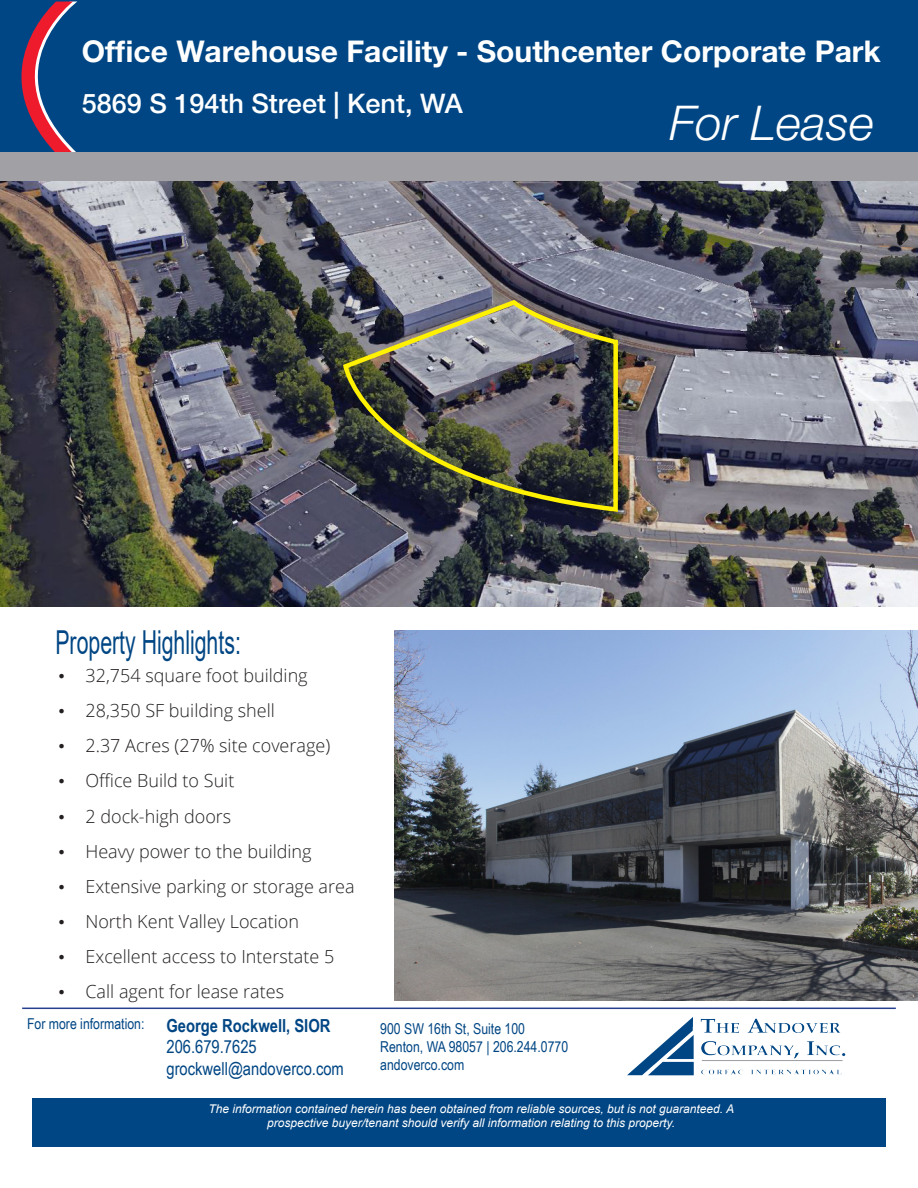
<style>
.page{position:relative;width:918px;height:1188px;background:#fff}
.page>*{position:absolute;margin:0;border:0;box-sizing:border-box;transform-origin:0 0}
.t1{font:italic 300 48px "Helvetica Neue LT Pro";color:#fff}
.t2{font:33px "Arial";color:#004684;scale:.64 1}
.t3{font:700 30px "Helvetica Neue LT Pro";color:#fff}
.t4{font:500 27px "Helvetica Neue LT Pro";color:#fff}
.t5{font:300 18px "Open Sans";color:#231f20}
.t6{font:18px "Arial Narrow";color:#004684}
.t7{font:700 18px "Arial Narrow";color:#004684}
.t8{font:15px "Arial Narrow";color:#004684}
.t9{font:italic 12px/14.4px "Arial";color:#fff;text-align:center}
.s1{font-family:"Times New Roman";font-weight:400}
</style>
<div class="page">
<img style="left:625px;top:1009px;width:228px;height:67px">
<div style="left:32px;top:1098px;width:854px;height:48px;background:#004684"></div>
<hr style="left:22px;top:1008px;width:874px;height:1px;background:#253f8e">
<div style="left:0;top:0;width:918px;height:196px;background:#004684"></div>
<svg style="left:21px;top:1px;width:56px;height:151px"></svg>
<div style="left:0;top:152px;width:918px;height:37px;background:#a1a1a5"></div>
<img style="left:0;top:182px;width:918px;height:425px">
<img style="left:394px;top:630px;width:524px;height:370px">
<img style="left:341px;top:181px;width:279px;height:333px">
<p class="t3" style="left:82px;top:33px;width:800px">Office Warehouse Facility - Southcenter Corporate Park</p>
<p class="t4" style="left:82px;top:87px;width:382px">5869 S 194th Street | Kent, WA</p>
<p class="t1" style="left:670px;top:95px;width:206px">For Lease</p>
<p class="t2" style="left:55px;top:620px;width:291px">Property Highlights:</p>
<p class="t5" style="left:58px;top:663px;width:251px"><span class="s1">•</span> 32,754 square foot building</p>
<p class="t5" style="left:58px;top:698px;width:218px"><span class="s1">•</span> 28,350 SF building shell</p>
<p class="t5" style="left:58px;top:733px;width:273px"><span class="s1">•</span> 2.37 Acres (27% site coverage)</p>
<p class="t5" style="left:58px;top:769px;width:177px"><span class="s1">•</span> Office Build to Suit</p>
<p class="t5" style="left:58px;top:804px;width:174px"><span class="s1">•</span> 2 dock-high doors</p>
<p class="t5" style="left:58px;top:839px;width:255px"><span class="s1">•</span> Heavy power to the building</p>
<p class="t5" style="left:58px;top:874px;width:298px"><span class="s1">•</span> Extensive parking or storage area</p>
<p class="t5" style="left:58px;top:909px;width:242px"><span class="s1">•</span> North Kent Valley Location</p>
<p class="t5" style="left:58px;top:944px;width:277px"><span class="s1">•</span> Excellent access to Interstate 5</p>
<p class="t5" style="left:58px;top:979px;width:227px"><span class="s1">•</span> Call agent for lease rates</p>
<p class="t8" style="left:27px;top:1012px;width:119px">For more information:</p>
<p class="t7" style="left:166px;top:1012px;width:166px">George Rockwell, SIOR</p>
<p class="t6" style="left:166px;top:1034px;width:92px">206.679.7625</p>
<p class="t6" style="left:166px;top:1055px;width:179px">grockwell@andoverco.com</p>
<p class="t8" style="left:380px;top:1018px;width:146px">900 SW 16th St, Suite 100</p>
<p class="t8" style="left:380px;top:1036px;width:190px">Renton, WA 98057 | 206.244.0770</p>
<p class="t8" style="left:380px;top:1054px;width:86px">andoverco.com</p>
<p class="t9" style="left:208px;top:1101px;width:527px">The information contained herein has been obtained from reliable sources, but is not guaranteed. A prospective buyer/tenant should verify all information relating to this property.</p>
</div>
